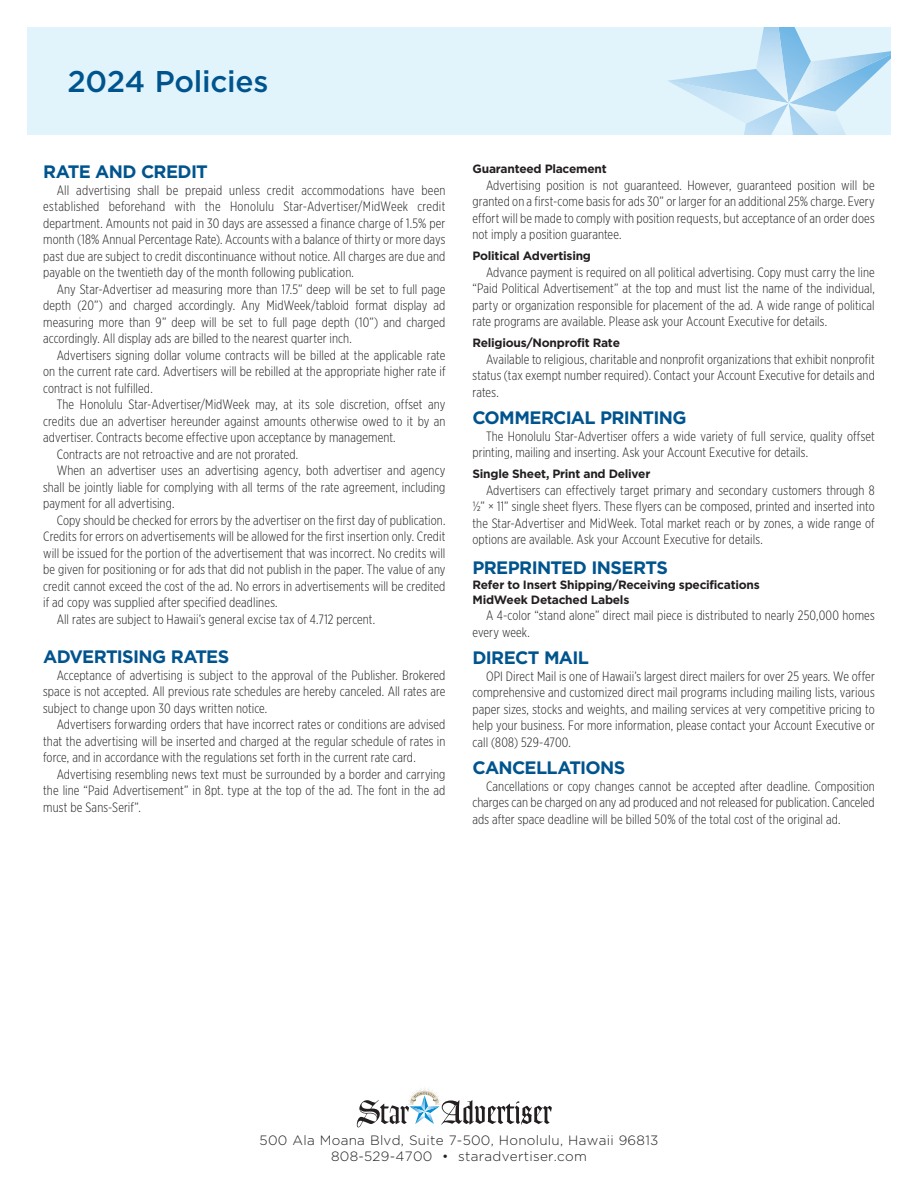
<style>
.page{position:relative;width:918px;height:1188px;background:#fff}
.page>*{position:absolute;margin:0;border:0;box-sizing:border-box;transform-origin:0 0}
.t1{font:500 30px "Gotham";letter-spacing:-.01em;color:#00548e}
.t2{font:700 18px "Gotham";letter-spacing:-.035em;color:#00548e}
.t3{font:300 13.5px/16.5px "Gotham X Narrow";letter-spacing:.01em;color:#231f20;text-align:justify}
.t4{font:300 13.5px/16.5px "Gotham";letter-spacing:.02em;color:#231f20;text-align:center}
.t5{font:700 12px/15px "Gotham";letter-spacing:-.02em;color:#231f20}
</style>
<div class="page">
<div style="left:27px;top:27px;width:864px;height:108px;background:#e1f4fc"></div>
<svg style="left:668px;top:27px;width:223px;height:108px"></svg>
<img style="left:668px;top:81px;width:121px;height:43px">
<svg style="left:357px;top:1088px;width:195px;height:39px"></svg>
<h1 class="t1" style="left:67px;top:64px;width:202px">2024 Policies</h1>
<h2 class="t2" style="left:43px;top:162px;width:166px">RATE AND CREDIT</h2>
<p class="t3" style="left:43px;top:182px;width:404px;text-indent:14px">All advertising shall be prepaid unless credit accommodations have been established beforehand with the Honolulu Star-Advertiser/MidWeek credit department. Amounts not paid in 30 days are assessed a finance charge of 1.5% per month (18% Annual Percentage Rate). Accounts with a balance of thirty or more days past due are subject to credit discontinuance without notice. All charges are due and payable on the twentieth day of the month following publication.</p>
<p class="t3" style="left:43px;top:281px;width:404px;text-indent:14px">Any Star-Advertiser ad measuring more than 17.5” deep will be set to full page depth (20”) and charged accordingly. Any MidWeek/tabloid format display ad measuring more than 9” deep will be set to full page depth (10”) and charged accordingly. All display ads are billed to the nearest quarter inch.</p>
<p class="t3" style="left:43px;top:347px;width:404px;text-indent:14px">Advertisers signing dollar volume contracts will be billed at the applicable rate on the current rate card. Advertisers will be rebilled at the appropriate higher rate if contract is not fulfilled.</p>
<p class="t3" style="left:57px;top:396px;width:390px">The Honolulu Star-Advertiser/MidWeek may, at its sole discretion, offset any</p>
<p class="t3" style="left:43px;top:413px;width:404px">credits due an advertiser hereunder against amounts otherwise owed to it by an</p>
<p class="t3" style="left:43px;top:429px;width:354px">advertiser. Contracts become effective upon acceptance by management.</p>
<p class="t3" style="left:57px;top:446px;width:243px">Contracts are not retroactive and are not prorated.</p>
<p class="t3" style="left:57px;top:462px;width:390px">When an advertiser uses an advertising agency, both advertiser and agency</p>
<p class="t3" style="left:43px;top:479px;width:404px">shall be jointly liable for complying with all terms of the rate agreement, including</p>
<p class="t3" style="left:43px;top:495px;width:133px">payment for all advertising.</p>
<p class="t3" style="left:57px;top:512px;width:390px">Copy should be checked for errors by the advertiser on the first day of publication.</p>
<p class="t3" style="left:43px;top:528px;width:404px">Credits for errors on advertisements will be allowed for the first insertion only. Credit</p>
<p class="t3" style="left:43px;top:545px;width:404px">will be issued for the portion of the advertisement that was incorrect. No credits will</p>
<p class="t3" style="left:43px;top:561px;width:404px">be given for positioning or for ads that did not publish in the paper. The value of any</p>
<p class="t3" style="left:43px;top:578px;width:404px">credit cannot exceed the cost of the ad. No errors in advertisements will be credited</p>
<p class="t3" style="left:43px;top:594px;width:236px">if ad copy was supplied after specified deadlines.</p>
<p class="t3" style="left:57px;top:611px;width:320px">All rates are subject to Hawaii’s general excise tax of 4.712 percent.</p>
<h2 class="t2" style="left:43px;top:647px;width:188px">ADVERTISING RATES</h2>
<p class="t3" style="left:43px;top:667px;width:404px;text-indent:14px">Acceptance of advertising is subject to the approval of the Publisher. Brokered space is not accepted. All previous rate schedules are hereby canceled. All rates are subject to change upon 30 days written notice.</p>
<p class="t3" style="left:43px;top:716px;width:404px;text-indent:14px">Advertisers forwarding orders that have incorrect rates or conditions are advised that the advertising will be inserted and charged at the regular schedule of rates in force, and in accordance with the regulations set forth in the current rate card.</p>
<p class="t3" style="left:43px;top:766px;width:404px;text-indent:14px">Advertising resembling news text must be surrounded by a border and carrying the line “Paid Advertisement” in 8pt. type at the top of the ad. The font in the ad must be Sans-Serif”.</p>
<p class="t5" style="left:472px;top:161px;width:136px">Guaranteed Placement</p>
<p class="t3" style="left:472px;top:177px;width:404px;text-indent:14px">Advertising position is not guaranteed. However, guaranteed position will be granted on a first-come basis for ads 30” or larger for an additional 25% charge. Every effort will be made to comply with position requests, but acceptance of an order does not imply a position guarantee.</p>
<p class="t5" style="left:472px;top:248px;width:120px">Political Advertising</p>
<p class="t3" style="left:472px;top:264px;width:404px;text-indent:14px">Advance payment is required on all political advertising. Copy must carry the line “Paid Political Advertisement” at the top and must list the name of the individual, party or organization responsible for placement of the ad. A wide range of political rate programs are available. Please ask your Account Executive for details.</p>
<p class="t5" style="left:472px;top:335px;width:149px">Religious/Nonprofit Rate</p>
<p class="t3" style="left:472px;top:351px;width:404px;text-indent:14px">Available to religious, charitable and nonprofit organizations that exhibit nonprofit status (tax exempt number required). Contact your Account Executive for details and rates.</p>
<h2 class="t2" style="left:472px;top:408px;width:216px">COMMERCIAL PRINTING</h2>
<p class="t3" style="left:472px;top:428px;width:404px;text-indent:14px">The Honolulu Star-Advertiser offers a wide variety of full service, quality offset printing, mailing and inserting. Ask your Account Executive for details.</p>
<p class="t5" style="left:472px;top:466px;width:179px">Single Sheet, Print and Deliver</p>
<p class="t3" style="left:472px;top:482px;width:404px;text-indent:14px">Advertisers can effectively target primary and secondary customers through 8 ½” × 11” single sheet flyers. These flyers can be composed, printed and inserted into the Star-Advertiser and MidWeek. Total market reach or by zones, a wide range of options are available. Ask your Account Executive for details.</p>
<h2 class="t2" style="left:472px;top:557px;width:197px">PREPRINTED INSERTS</h2>
<p class="t5" style="left:472px;top:577px;width:289px">Refer to Insert Shipping/Receiving specifications<br>MidWeek Detached Labels</p>
<p class="t3" style="left:472px;top:607px;width:404px;text-indent:14px">A 4-color “stand alone” direct mail piece is distributed to nearly 250,000 homes every week.</p>
<h2 class="t2" style="left:472px;top:647px;width:118px">DIRECT MAIL</h2>
<p class="t3" style="left:472px;top:667px;width:404px;text-indent:14px">OPI Direct Mail is one of Hawaii’s largest direct mailers for over 25 years. We offer comprehensive and customized direct mail programs including mailing lists, various paper sizes, stocks and weights, and mailing services at very competitive pricing to help your business. For more information, please contact your Account Executive or call (808) 529-4700.</p>
<h2 class="t2" style="left:472px;top:757px;width:154px">CANCELLATIONS</h2>
<p class="t3" style="left:472px;top:778px;width:404px;text-indent:14px">Cancellations or copy changes cannot be accepted after deadline. Composition charges can be charged on any ad produced and not released for publication. Canceled ads after space deadline will be billed 50% of the total cost of the original ad.</p>
<p class="t4" style="left:260px;top:1131px;width:400px">500 Ala Moana Blvd, Suite 7-500, Honolulu, Hawaii 96813<br>808-529-4700 • staradvertiser.com</p>
</div>
